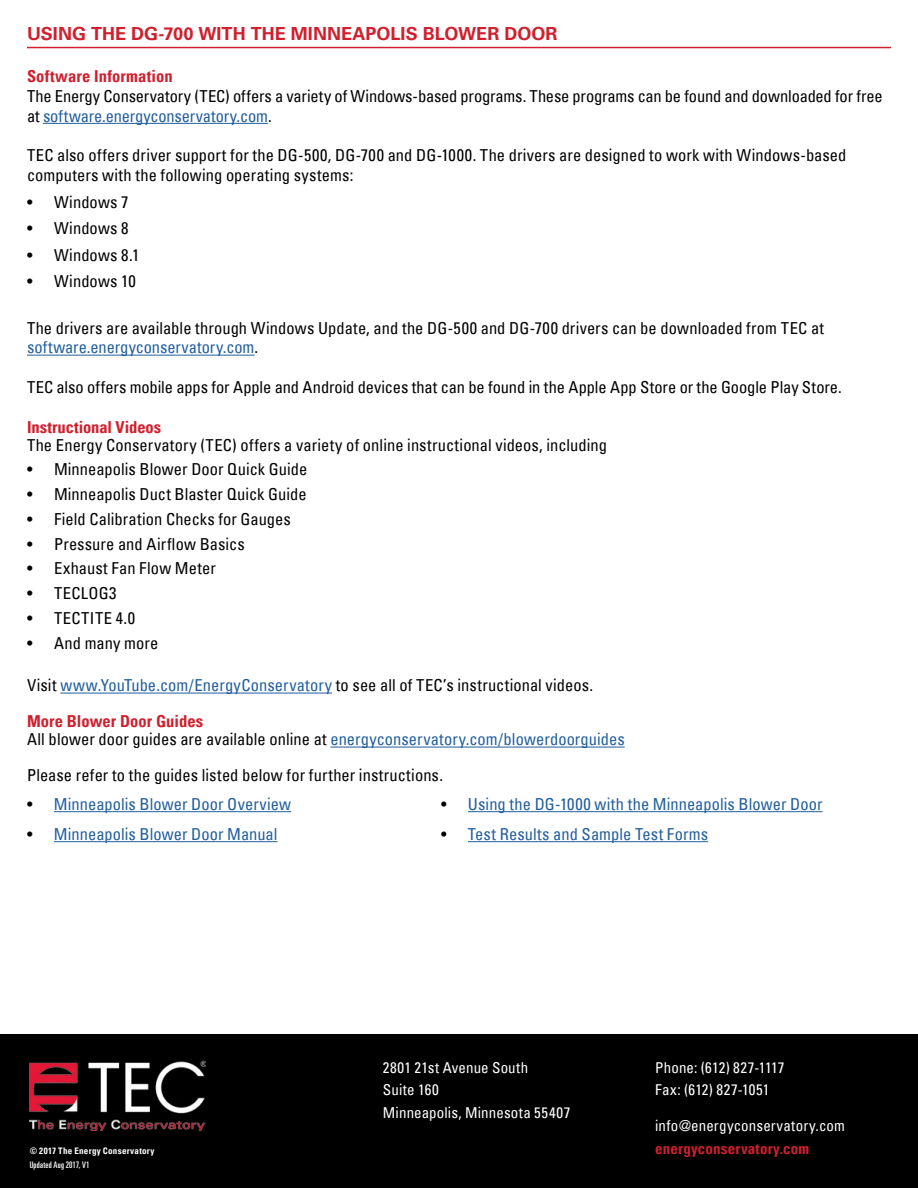
<style>
.page{position:relative;width:918px;height:1188px;background:#fff}
.page>*{position:absolute;margin:0;border:0;box-sizing:border-box;transform-origin:0 0}
.t1{font:700 18px "Univers LT Std";letter-spacing:.005em;color:#d0202e}
.t2{font:condensed 16.5px/19.8px "Univers";letter-spacing:.005em;color:#000}
.t3{font:condensed 16.5px "Univers";letter-spacing:.005em;color:#215e9e}
.t4{font:700 condensed 16.5px "Univers";letter-spacing:.005em;color:#d0202e}
.t5{font:condensed 16.5px "Univers";letter-spacing:.03em;color:#000}
.t6{font:condensed 15px/22.5px "Univers";letter-spacing:.01em;color:#fff}
.t7{font:700 condensed 15px "Univers";letter-spacing:.01em;color:#d0202e}
.t8{font:700 condensed 9px "Univers";letter-spacing:.035em;color:#fff}
.t9{font:ultra-condensed 9px "Univers LT Pro";letter-spacing:.025em;color:#fff}
.s1{color:#215e9e}
.s2{font-weight:700;color:#d0202e}
.s3{color:#000}
</style>
<div class="page">
<div style="left:0;top:1034px;width:918px;height:154px;background:#000"></div>
<img style="left:30px;top:1061px;width:175px;height:70px">
<hr style="left:43px;top:123px;width:225px;height:1px;background:#215e9e">
<hr style="left:27px;top:355px;width:228px;height:1px;background:#215e9e">
<hr style="left:60px;top:693px;width:272px;height:1px;background:#215e9e">
<hr style="left:330px;top:747px;width:295px;height:1px;background:#215e9e">
<hr style="left:27px;top:47px;width:864px;height:1px;background:#d0202e">
<hr style="left:54px;top:811px;width:237px;height:1px;background:#215e9e">
<hr style="left:54px;top:841px;width:224px;height:1px;background:#215e9e">
<hr style="left:468px;top:811px;width:355px;height:1px;background:#215e9e">
<hr style="left:468px;top:841px;width:240px;height:1px;background:#215e9e">
<p class="t1" style="left:27px;top:23px;width:532px">USING THE DG-700 WITH THE MINNEAPOLIS BLOWER DOOR</p>
<p class="t4" style="left:27px;top:66px;width:147px">Software Information</p>
<p class="t2" style="left:27px;top:86px;width:857px">The Energy Conservatory (TEC) offers a variety of Windows-based programs. These programs can be found and downloaded for free at <span class="s1">software.energyconservatory.com</span>.</p>
<p class="t2" style="left:27px;top:145px;width:821px">TEC also offers driver support for the DG-500, DG-700 and DG-1000. The drivers are designed to work with Windows-based computers with the following operating systems:</p>
<p class="t2" style="left:27px;top:192px;width:103px">• Windows 7</p>
<p class="t2" style="left:27px;top:218px;width:103px">• Windows 8</p>
<p class="t2" style="left:27px;top:245px;width:114px">• Windows 8.1</p>
<p class="t2" style="left:27px;top:271px;width:110px">• Windows 10</p>
<p class="t2" style="left:27px;top:318px;width:799px">The drivers are available through Windows Update, and the DG-500 and DG-700 drivers can be downloaded from TEC at <span class="s1">software.energyconservatory.com</span>.</p>
<p class="t2" style="left:27px;top:377px;width:816px">TEC also offers mobile apps for Apple and Android devices that can be found in the Apple App Store or the Google Play Store.</p>
<p class="t4" style="left:27px;top:417px;width:136px">Instructional Videos</p>
<p class="t2" style="left:27px;top:435px;width:582px">The Energy Conservatory (TEC) offers a variety of online instructional videos, including</p>
<p class="t2" style="left:27px;top:459px;width:282px">• Minneapolis Blower Door Quick Guide</p>
<p class="t2" style="left:27px;top:484px;width:281px">• Minneapolis Duct Blaster Quick Guide</p>
<p class="t2" style="left:27px;top:509px;width:265px">• Field Calibration Checks for Gauges</p>
<p class="t2" style="left:27px;top:534px;width:219px">• Pressure and Airflow Basics</p>
<p class="t2" style="left:27px;top:558px;width:190px">• Exhaust Fan Flow Meter</p>
<p class="t2" style="left:27px;top:583px;width:91px">• TECLOG3</p>
<p class="t5" style="left:27px;top:607px;width:110px">• TECTITE 4.0</p>
<p class="t2" style="left:27px;top:633px;width:133px">• And many more</p>
<p class="t2" style="left:27px;top:667px;width:568px;line-height:36px">Visit <span class="s1">www.YouTube.com/EnergyConservatory</span> to see all of TEC’s instructional videos.<br><span class="s2">More Blower Door Guides</span></p>
<p class="t2" style="left:27px;top:721px;width:599px;line-height:36px">All blower door guides are available online at <span class="s1">energyconservatory.com/blowerdoorguides<br></span>Please refer to the guides listed below for further instructions.</p>
<p class="t3" style="left:27px;top:793px;width:266px"><span class="s3">•</span> Minneapolis Blower Door Overview</p>
<p class="t3" style="left:27px;top:823px;width:252px"><span class="s3">•</span> Minneapolis Blower Door Manual</p>
<p class="t3" style="left:441px;top:793px;width:383px"><span class="s3">•</span> Using the DG-1000 with the Minneapolis Blower Door</p>
<p class="t3" style="left:441px;top:823px;width:269px"><span class="s3">•</span> Test Results and Sample Test Forms</p>
<p class="t6" style="left:383px;top:1056px;width:189px">2801 21st Avenue South<br>Suite 160<br>Minneapolis, Minnesota 55407</p>
<p class="t6" style="left:655px;top:1056px;width:131px">Phone: (612) 827-1117<br>Fax: (612) 827-1051</p>
<p class="t6" style="left:655px;top:1115px;width:191px">info@energyconservatory.com</p>
<p class="t8" style="left:30px;top:1145px;width:126px">© 2017 The Energy Conservatory</p>
<p class="t7" style="left:655px;top:1139px;width:156px">energyconservatory.com</p>
<p class="t9" style="left:30px;top:1159px;width:61px">Updated Aug 2017, V1</p>
</div>
